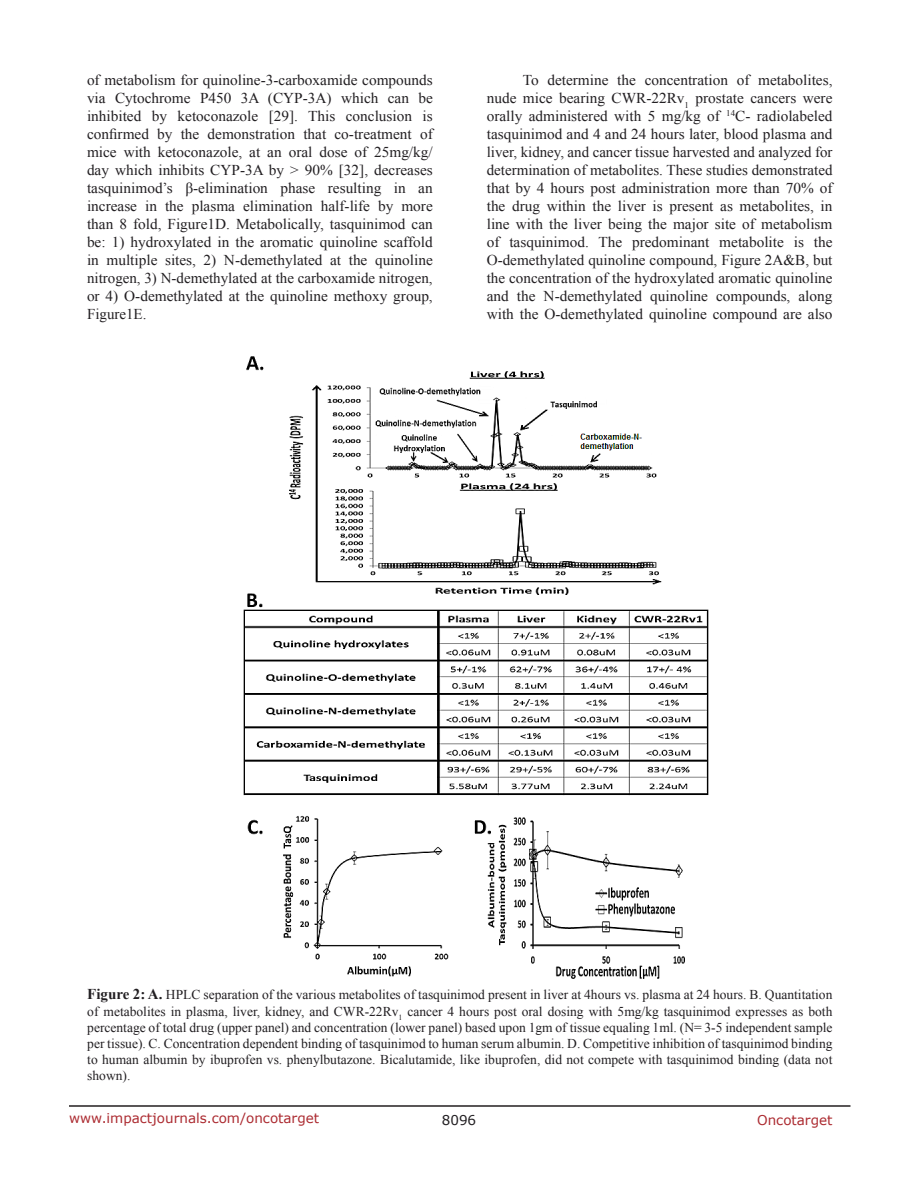
<style>
.page{position:relative;width:918px;height:1188px;background:#fff}
.page>*{position:absolute;margin:0;border:0;box-sizing:border-box;transform-origin:0 0}
.BodyText{font:15px/18px "Times New Roman";color:#221f22;text-align:justify}
.FigureText{font:13.5px/16.2px "Times New Roman";color:#221f22;text-align:justify}
.t1{font:13.5px "Verdana";color:#ac2b31}
.t2{font:13.5px "Verdana";color:#221f22}
.s1{font-weight:700;font-size:15px}
</style>
<div class="page">
<hr style="left:69px;top:1105px;width:781px;height:2px;background:#231f20">
<img style="left:243px;top:356px;width:466px;height:623px">
<p class="BodyText" style="left:87px;top:71px;width:347px">of metabolism for quinoline-3-carboxamide compounds via Cytochrome P450 3A (CYP-3A) which can be inhibited by ketoconazole [29]. This conclusion is confirmed by the demonstration that co-treatment of mice with ketoconazole, at an oral dose of 25mg/kg/ day which inhibits CYP-3A by &gt; 90% [32], decreases tasquinimod’s β-elimination phase resulting in an increase in the plasma elimination half-life by more than 8 fold, Figure1D. Metabolically, tasquinimod can be: 1) hydroxylated in the aromatic quinoline scaffold in multiple sites, 2) N-demethylated at the quinoline nitrogen, 3) N-demethylated at the carboxamide nitrogen, or 4) O-demethylated at the quinoline methoxy group, Figure1E.</p>
<p class="BodyText" style="left:487px;top:71px;width:347px;text-indent:36px">To determine the concentration of metabolites, nude mice bearing CWR-22Rv<sub>1</sub> prostate cancers were orally administered with 5 mg/kg of <sup>14</sup>C- radiolabeled tasquinimod and 4 and 24 hours later, blood plasma and liver, kidney, and cancer tissue harvested and analyzed for determination of metabolites. These studies demonstrated that by 4 hours post administration more than 70% of the drug within the liver is present as metabolites, in line with the liver being the major site of metabolism of tasquinimod. The predominant metabolite is the O-demethylated quinoline compound, Figure 2A&amp;B, but the concentration of the hydroxylated aromatic quinoline and the N-demethylated quinoline compounds, along with the O-demethylated quinoline compound are also</p>
<p class="FigureText" style="left:87px;top:987px;width:747px"><span class="s1">Figure 2: A.</span> HPLC separation of the various metabolites of tasquinimod present in liver at 4hours vs. plasma at 24 hours. B. Quantitation of metabolites in plasma, liver, kidney, and CWR-22Rv<sub>1</sub> cancer 4 hours post oral dosing with 5mg/kg tasquinimod expresses as both percentage of total drug (upper panel) and concentration (lower panel) based upon 1gm of tissue equaling 1ml. (N= 3-5 independent sample per tissue). C. Concentration dependent binding of tasquinimod to human serum albumin. D. Competitive inhibition of tasquinimod binding to human albumin by ibuprofen vs. phenylbutazone. Bicalutamide, like ibuprofen, did not compete with tasquinimod binding (data not shown).</p>
<p class="t1" style="left:69px;top:1109px;width:252px">www.impactjournals.com/oncotarget</p>
<p class="t2" style="left:442px;top:1111px;width:36px">8096</p>
<p class="t1" style="left:757px;top:1111px;width:77px">Oncotarget</p>
</div>
